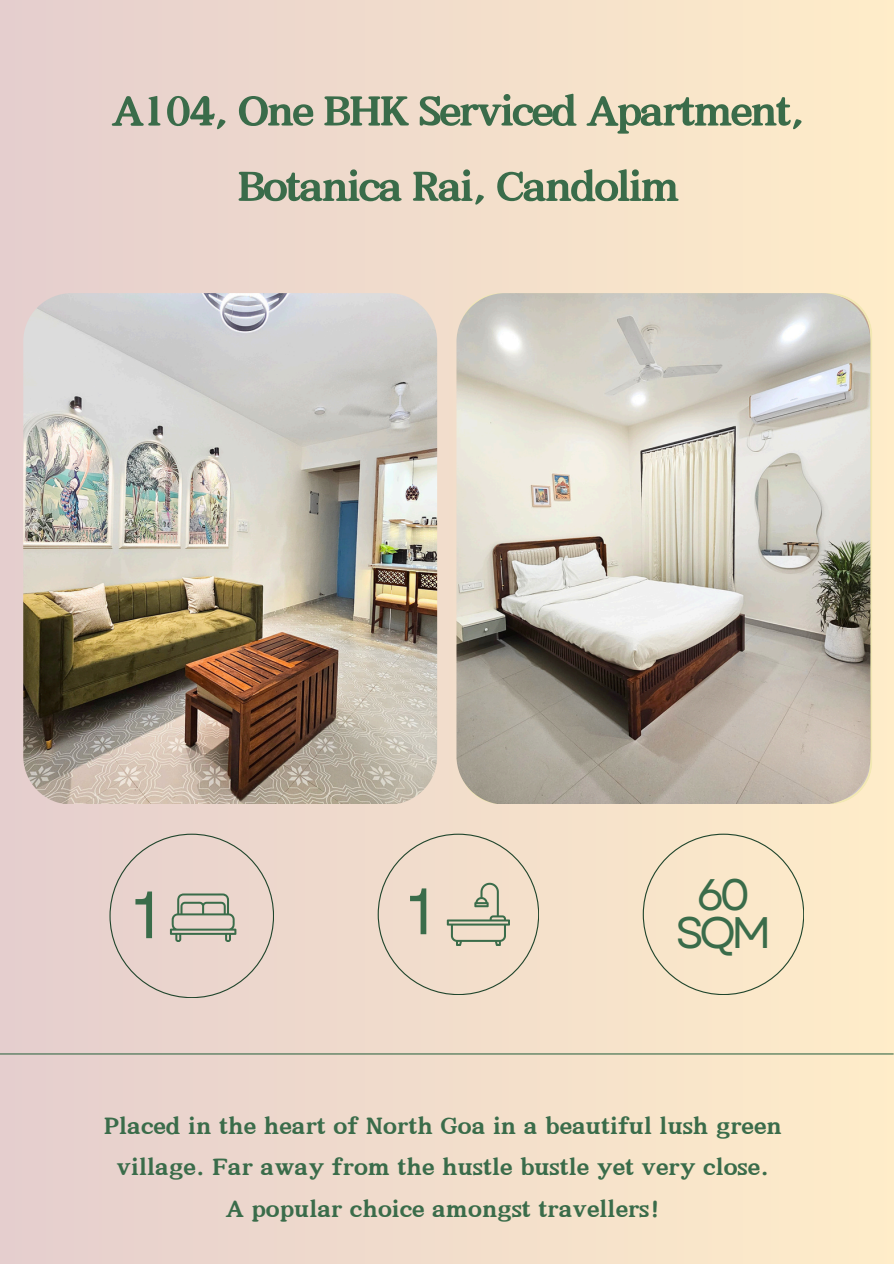
<style>
.page{position:relative;width:894px;height:1264px;background:#fff}
.page>*{position:absolute;margin:0;border:0;box-sizing:border-box;transform-origin:0 0}
.t1{font:66.6px "Garet";color:#3a6c4a}
.t2{font:65.4px "Garet";color:#3a6c4a}
.t3{font:900 54px/75.3px "Canva Joyful";letter-spacing:-.05em;color:#3a6c4a;text-align:center}
.t4{font:44.1px/38px "Garet";color:#3a6c4a;text-align:center}
.t5{font:900 30px/41.7px "Canva Joyful";color:#3a6c4a;text-align:center}
</style>
<div class="page">
<div style="left:0;top:0;width:893px;height:1263px;background:linear-gradient(to right,#e5cece,#feecc9)"></div>
<div style="left:642px;top:833px;width:161px;height:161px;background:#fae7ca"></div>
<svg style="left:109px;top:833px;width:165px;height:164px;background:#e1cec5"></svg>
<svg style="left:377px;top:833px;width:161px;height:161px;background:#e8d7c4"></svg>
<hr style="left:0;top:1053px;width:893px;height:1px;background:#3a6c4a">
<img style="left:456px;top:293px;width:414px;height:510px">
<img style="left:23px;top:293px;width:414px;height:510px">
<p class="t3" style="left:111px;top:74px;width:695px">A104, One BHK Serviced Apartment,<br>Botanica Rai, Candolim</p>
<p class="t1" style="left:133px;top:866px;width:27px">1</p>
<p class="t2" style="left:407px;top:864px;width:27px">1</p>
<p class="t4" style="left:675px;top:876px;width:97px">60<br>SQM</p>
<p class="t5" style="left:104px;top:1105px;width:679px">Placed in the heart of North Goa in a beautiful lush green village. Far away from the hustle bustle yet very close.</p>
<p class="t5" style="left:226px;top:1188px;width:435px">A popular choice amongst travellers!</p>
</div>
